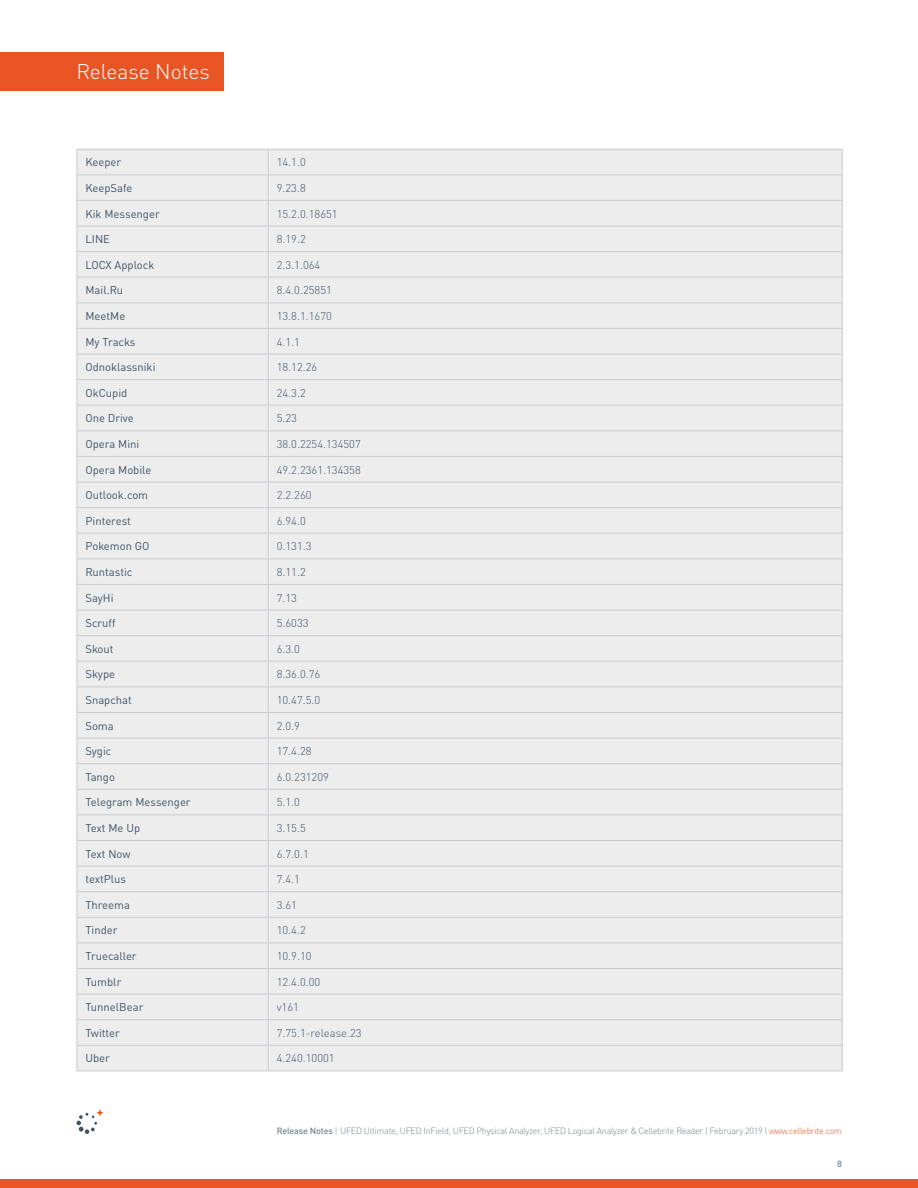
<style>
.page{position:relative;width:918px;height:1188px;background:#fff}
.page>*{position:absolute;margin:0;border:0;box-sizing:border-box;transform-origin:0 0}
.t1{font:300 21px "DIN Pro";color:#fff}
.t2{font:11.25px "DIN Pro";color:#425364}
.t3{font:300 11.25px "DIN Pro";color:#425364}
.t4{font:300 9px "DIN Pro";letter-spacing:-.03em;color:#778591}
.t5{font:500 9px "DIN Pro";color:#778591}
.s1{font-weight:500}
.s2{color:#e75525}
</style>
<div class="page">
<div style="left:0;top:1179px;width:918px;height:9px;background:#e75525"></div>
<svg style="left:77px;top:1109px;width:27px;height:25px"></svg>
<div style="left:0;top:52px;width:224px;height:38px;background:#e75525"></div>
<div style="left:78px;top:150px;width:764px;height:921px;background:#ededee"></div>
<hr style="left:77px;top:149px;width:191px;height:1px;background:#c9cad0">
<hr style="left:268px;top:149px;width:575px;height:1px;background:#c9cad0">
<hr style="left:77px;top:174px;width:191px;height:1px;background:#c9cad0">
<hr style="left:268px;top:174px;width:575px;height:1px;background:#c9cad0">
<hr style="left:77px;top:200px;width:191px;height:1px;background:#c9cad0">
<hr style="left:268px;top:200px;width:575px;height:1px;background:#c9cad0">
<hr style="left:77px;top:226px;width:191px;height:1px;background:#c9cad0">
<hr style="left:268px;top:226px;width:575px;height:1px;background:#c9cad0">
<hr style="left:77px;top:251px;width:191px;height:1px;background:#c9cad0">
<hr style="left:268px;top:251px;width:575px;height:1px;background:#c9cad0">
<hr style="left:77px;top:277px;width:191px;height:1px;background:#c9cad0">
<hr style="left:268px;top:277px;width:575px;height:1px;background:#c9cad0">
<hr style="left:77px;top:302px;width:191px;height:1px;background:#c9cad0">
<hr style="left:268px;top:302px;width:575px;height:1px;background:#c9cad0">
<hr style="left:77px;top:328px;width:191px;height:1px;background:#c9cad0">
<hr style="left:268px;top:328px;width:575px;height:1px;background:#c9cad0">
<hr style="left:77px;top:354px;width:191px;height:1px;background:#c9cad0">
<hr style="left:268px;top:354px;width:575px;height:1px;background:#c9cad0">
<hr style="left:77px;top:379px;width:191px;height:1px;background:#c9cad0">
<hr style="left:268px;top:379px;width:575px;height:1px;background:#c9cad0">
<hr style="left:77px;top:405px;width:191px;height:1px;background:#c9cad0">
<hr style="left:268px;top:405px;width:575px;height:1px;background:#c9cad0">
<hr style="left:77px;top:430px;width:191px;height:1px;background:#c9cad0">
<hr style="left:268px;top:430px;width:575px;height:1px;background:#c9cad0">
<hr style="left:77px;top:456px;width:191px;height:1px;background:#c9cad0">
<hr style="left:268px;top:456px;width:575px;height:1px;background:#c9cad0">
<hr style="left:77px;top:482px;width:191px;height:1px;background:#c9cad0">
<hr style="left:268px;top:482px;width:575px;height:1px;background:#c9cad0">
<hr style="left:77px;top:507px;width:191px;height:1px;background:#c9cad0">
<hr style="left:268px;top:507px;width:575px;height:1px;background:#c9cad0">
<hr style="left:77px;top:533px;width:191px;height:1px;background:#c9cad0">
<hr style="left:268px;top:533px;width:575px;height:1px;background:#c9cad0">
<hr style="left:77px;top:558px;width:191px;height:1px;background:#c9cad0">
<hr style="left:268px;top:558px;width:575px;height:1px;background:#c9cad0">
<hr style="left:77px;top:584px;width:191px;height:1px;background:#c9cad0">
<hr style="left:268px;top:584px;width:575px;height:1px;background:#c9cad0">
<hr style="left:77px;top:610px;width:191px;height:1px;background:#c9cad0">
<hr style="left:268px;top:610px;width:575px;height:1px;background:#c9cad0">
<hr style="left:77px;top:635px;width:191px;height:1px;background:#c9cad0">
<hr style="left:268px;top:635px;width:575px;height:1px;background:#c9cad0">
<hr style="left:77px;top:661px;width:191px;height:1px;background:#c9cad0">
<hr style="left:268px;top:661px;width:575px;height:1px;background:#c9cad0">
<hr style="left:77px;top:686px;width:191px;height:1px;background:#c9cad0">
<hr style="left:268px;top:686px;width:575px;height:1px;background:#c9cad0">
<hr style="left:77px;top:712px;width:191px;height:1px;background:#c9cad0">
<hr style="left:268px;top:712px;width:575px;height:1px;background:#c9cad0">
<hr style="left:77px;top:738px;width:191px;height:1px;background:#c9cad0">
<hr style="left:268px;top:738px;width:575px;height:1px;background:#c9cad0">
<hr style="left:77px;top:789px;width:191px;height:1px;background:#c9cad0">
<hr style="left:268px;top:789px;width:575px;height:1px;background:#c9cad0">
<hr style="left:77px;top:814px;width:191px;height:1px;background:#c9cad0">
<hr style="left:268px;top:814px;width:575px;height:1px;background:#c9cad0">
<hr style="left:77px;top:840px;width:191px;height:1px;background:#c9cad0">
<hr style="left:268px;top:840px;width:575px;height:1px;background:#c9cad0">
<hr style="left:77px;top:866px;width:191px;height:1px;background:#c9cad0">
<hr style="left:268px;top:866px;width:575px;height:1px;background:#c9cad0">
<hr style="left:77px;top:891px;width:191px;height:1px;background:#c9cad0">
<hr style="left:268px;top:891px;width:575px;height:1px;background:#c9cad0">
<hr style="left:77px;top:917px;width:191px;height:1px;background:#c9cad0">
<hr style="left:268px;top:917px;width:575px;height:1px;background:#c9cad0">
<hr style="left:77px;top:943px;width:191px;height:1px;background:#c9cad0">
<hr style="left:268px;top:943px;width:575px;height:1px;background:#c9cad0">
<hr style="left:77px;top:968px;width:191px;height:1px;background:#c9cad0">
<hr style="left:268px;top:968px;width:575px;height:1px;background:#c9cad0">
<hr style="left:77px;top:994px;width:191px;height:1px;background:#c9cad0">
<hr style="left:268px;top:994px;width:575px;height:1px;background:#c9cad0">
<hr style="left:77px;top:1019px;width:191px;height:1px;background:#c9cad0">
<hr style="left:268px;top:1019px;width:575px;height:1px;background:#c9cad0">
<hr style="left:77px;top:1045px;width:191px;height:1px;background:#c9cad0">
<hr style="left:268px;top:1045px;width:575px;height:1px;background:#c9cad0">
<hr style="left:77px;top:1071px;width:191px;height:1px;background:#c9cad0">
<hr style="left:268px;top:1071px;width:575px;height:1px;background:#c9cad0">
<svg style="left:77px;top:150px;width:1px;height:921px"></svg>
<svg style="left:268px;top:150px;width:1px;height:921px"></svg>
<svg style="left:842px;top:150px;width:1px;height:921px"></svg>
<hr style="left:77px;top:763px;width:191px;height:1px;background:#c9cad0">
<hr style="left:268px;top:763px;width:575px;height:1px;background:#c9cad0">
<h1 class="t1" style="left:77px;top:56px;width:135px">Release Notes</h1>
<p class="t2" style="left:85px;top:154px;width:37px">Keeper</p>
<p class="t3" style="left:277px;top:154px;width:31px">14.1.0</p>
<p class="t2" style="left:85px;top:179px;width:49px">KeepSafe</p>
<p class="t3" style="left:277px;top:179px;width:31px">9.23.8</p>
<p class="t2" style="left:85px;top:205px;width:76px">Kik Messenger</p>
<p class="t3" style="left:277px;top:205px;width:62px">15.2.0.18651</p>
<p class="t2" style="left:85px;top:230px;width:26px">LINE</p>
<p class="t3" style="left:277px;top:231px;width:31px">8.19.2</p>
<p class="t2" style="left:85px;top:256px;width:71px">LOCX Applock</p>
<p class="t3" style="left:277px;top:256px;width:45px">2.3.1.064</p>
<p class="t2" style="left:85px;top:282px;width:39px">Mail.Ru</p>
<p class="t3" style="left:277px;top:282px;width:57px">8.4.0.25851</p>
<p class="t2" style="left:85px;top:307px;width:41px">MeetMe</p>
<p class="t3" style="left:277px;top:307px;width:57px">13.8.1.1670</p>
<p class="t2" style="left:85px;top:333px;width:52px">My Tracks</p>
<p class="t3" style="left:277px;top:333px;width:25px">4.1.1</p>
<p class="t2" style="left:85px;top:358px;width:72px">Odnoklassniki</p>
<p class="t3" style="left:277px;top:359px;width:42px">18.12.26</p>
<p class="t2" style="left:85px;top:384px;width:43px">OkCupid</p>
<p class="t3" style="left:277px;top:384px;width:31px">24.3.2</p>
<p class="t2" style="left:85px;top:410px;width:50px">One Drive</p>
<p class="t3" style="left:277px;top:410px;width:22px">5.23</p>
<p class="t2" style="left:85px;top:435px;width:55px">Opera Mini</p>
<p class="t3" style="left:277px;top:435px;width:86px">38.0.2254.134507</p>
<p class="t2" style="left:85px;top:461px;width:68px">Opera Mobile</p>
<p class="t3" style="left:277px;top:461px;width:86px">49.2.2361.134358</p>
<p class="t2" style="left:85px;top:487px;width:64px">Outlook.com</p>
<p class="t3" style="left:277px;top:487px;width:36px">2.2.260</p>
<p class="t2" style="left:85px;top:512px;width:47px">Pinterest</p>
<p class="t3" style="left:277px;top:512px;width:31px">6.94.0</p>
<p class="t2" style="left:85px;top:538px;width:66px">Pokemon GO</p>
<p class="t3" style="left:277px;top:538px;width:36px">0.131.3</p>
<p class="t2" style="left:85px;top:563px;width:49px">Runtastic</p>
<p class="t3" style="left:277px;top:563px;width:31px">8.11.2</p>
<p class="t2" style="left:85px;top:589px;width:30px">SayHi</p>
<p class="t3" style="left:277px;top:589px;width:22px">7.13</p>
<p class="t2" style="left:85px;top:615px;width:32px">Scruff</p>
<p class="t3" style="left:277px;top:615px;width:33px">5.6033</p>
<p class="t2" style="left:85px;top:640px;width:30px">Skout</p>
<p class="t3" style="left:277px;top:640px;width:25px">6.3.0</p>
<p class="t2" style="left:85px;top:666px;width:31px">Skype</p>
<p class="t3" style="left:277px;top:666px;width:45px">8.36.0.76</p>
<p class="t2" style="left:85px;top:691px;width:48px">Snapchat</p>
<p class="t3" style="left:277px;top:691px;width:45px">10.47.5.0</p>
<p class="t2" style="left:85px;top:717px;width:30px">Soma</p>
<p class="t3" style="left:277px;top:717px;width:25px">2.0.9</p>
<p class="t2" style="left:85px;top:743px;width:27px">Sygic</p>
<p class="t3" style="left:277px;top:743px;width:36px">17.4.28</p>
<p class="t2" style="left:85px;top:768px;width:31px">Tango</p>
<p class="t3" style="left:277px;top:768px;width:54px">6.0.231209</p>
<p class="t2" style="left:85px;top:794px;width:107px">Telegram Messenger</p>
<p class="t3" style="left:277px;top:794px;width:25px">5.1.0</p>
<p class="t2" style="left:85px;top:819px;width:56px">Text Me Up</p>
<p class="t3" style="left:277px;top:819px;width:31px">3.15.5</p>
<p class="t2" style="left:85px;top:845px;width:47px">Text Now</p>
<p class="t3" style="left:277px;top:845px;width:34px">6.7.0.1</p>
<p class="t2" style="left:85px;top:871px;width:42px">textPlus</p>
<p class="t3" style="left:277px;top:871px;width:25px">7.4.1</p>
<p class="t2" style="left:85px;top:896px;width:46px">Threema</p>
<p class="t3" style="left:277px;top:896px;width:22px">3.61</p>
<p class="t2" style="left:85px;top:922px;width:34px">Tinder</p>
<p class="t3" style="left:277px;top:922px;width:31px">10.4.2</p>
<p class="t2" style="left:85px;top:947px;width:53px">Truecaller</p>
<p class="t3" style="left:277px;top:947px;width:36px">10.9.10</p>
<p class="t2" style="left:85px;top:973px;width:37px">Tumblr</p>
<p class="t3" style="left:277px;top:973px;width:45px">12.4.0.00</p>
<p class="t2" style="left:85px;top:999px;width:59px">TunnelBear</p>
<p class="t3" style="left:277px;top:999px;width:24px">v161</p>
<p class="t2" style="left:85px;top:1024px;width:36px">Twitter</p>
<p class="t3" style="left:277px;top:1024px;width:86px">7.75.1-release.23</p>
<p class="t2" style="left:85px;top:1050px;width:26px">Uber</p>
<p class="t3" style="left:277px;top:1050px;width:59px">4.240.10001</p>
<p class="t4" style="left:277px;top:1124px;width:567px"><span class="s1">Release Notes</span> | UFED Ultimate, UFED InField, UFED Physical Analyzer, UFED Logical Analyzer &amp; Cellebrite Reader | February 2019 | <span class="s2">www.cellebrite.com</span></p>
<p class="t5" style="left:837px;top:1156px;width:6px">8</p>
</div>
